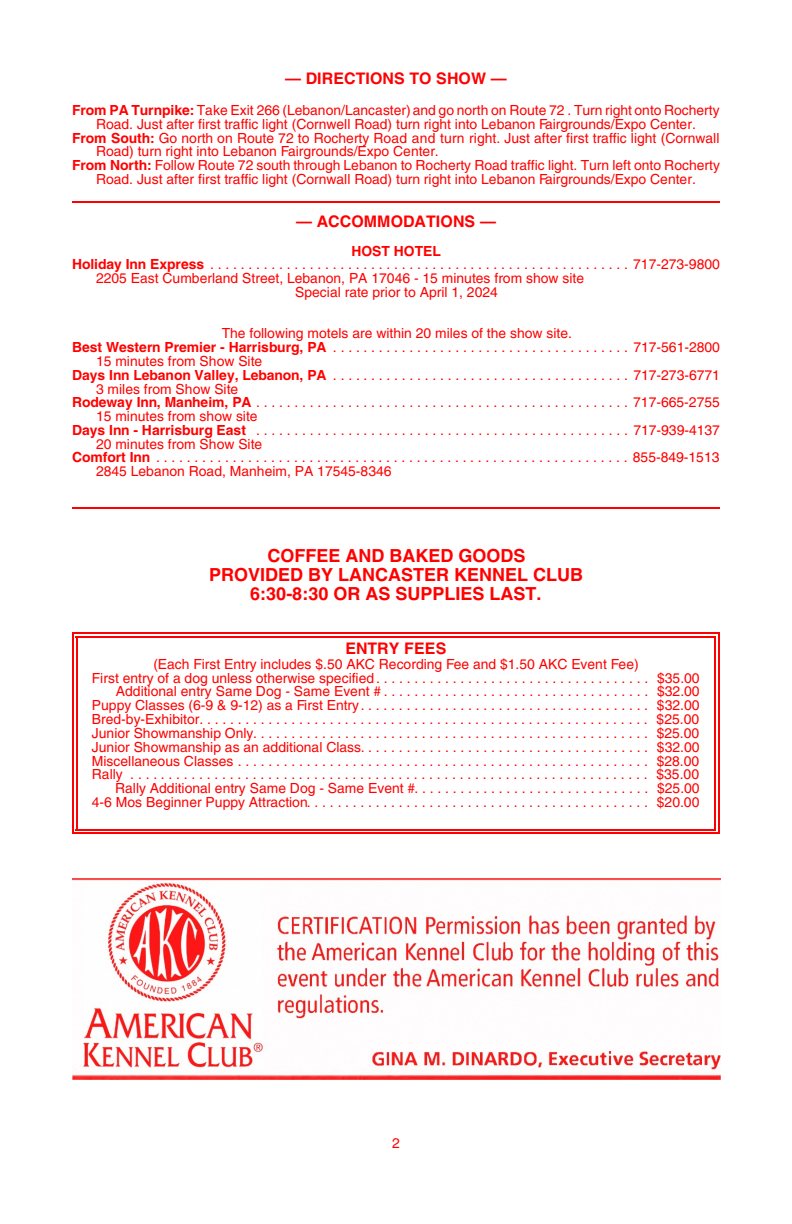
<style>
.page{position:relative;width:792px;height:1224px;background:#fff}
.page>*{position:absolute;margin:0;border:0;box-sizing:border-box;transform-origin:0 0}
.t1{font:700 18px/18.6px "Helvetica";color:#f00;text-align:center}
.t2{font:700 16px "Helvetica";color:#f00}
.t3{font:14px "Helvetica";color:#f00}
.t4{font:700 14px "Helvetica";color:#f00}
.s1{font-weight:700}
</style>
<div class="page">
<hr style="left:76px;top:636px;width:2px;height:194px;background:#f00">
<hr style="left:714px;top:636px;width:2px;height:194px;background:#f00">
<hr style="left:76px;top:636px;width:640px;height:2px;background:#f00">
<hr style="left:76px;top:829px;width:640px;height:1px;background:#f00">
<hr style="left:72px;top:632px;width:2px;height:202px;background:#f00">
<hr style="left:718px;top:632px;width:2px;height:202px;background:#f00">
<hr style="left:72px;top:632px;width:648px;height:2px;background:#f00">
<hr style="left:72px;top:833px;width:648px;height:1px;background:#f00">
<img style="left:72px;top:878px;width:648px;height:201px">
<hr style="left:72px;top:201px;width:648px;height:2px;background:#f00">
<hr style="left:72px;top:507px;width:648px;height:2px;background:#f00">
<p class="t2" style="left:285px;top:72px;width:223px">— DIRECTIONS TO SHOW —</p>
<p class="t3" style="left:72px;top:105px;width:649px"><span class="s1">From PA Turnpike:</span> Take Exit 266 (Lebanon/Lancaster) and go north on Route 72 . Turn right onto Rocherty</p>
<p class="t3" style="left:96px;top:118px;width:601px">Road. Just after first traffic light (Cornwell Road) turn right into Lebanon Fairgrounds/Expo Center.</p>
<p class="t3" style="left:72px;top:132px;width:649px"><span class="s1">From South:</span> Go north on Route 72 to Rocherty Road and turn right. Just after first traffic light (Cornwall</p>
<p class="t3" style="left:96px;top:146px;width:344px">Road) turn right into Lebanon Fairgrounds/Expo Center.</p>
<p class="t3" style="left:72px;top:160px;width:650px"><span class="s1">From North:</span> Follow Route 72 south through Lebanon to Rocherty Road traffic light. Turn left onto Rocherty</p>
<p class="t3" style="left:96px;top:174px;width:601px">Road. Just after first traffic light (Cornwall Road) turn right into Lebanon Fairgrounds/Expo Center.</p>
<p class="t2" style="left:296px;top:215px;width:201px">— ACCOMMODATIONS —</p>
<p class="t4" style="left:351px;top:245px;width:91px">HOST HOTEL</p>
<p class="t3" style="left:72px;top:259px;width:649px"><span class="s1">Holiday Inn Express</span> .......................................................717-273-9800</p>
<p class="t3" style="left:96px;top:273px;width:490px">2205 East Cumberland Street, Lebanon, PA 17046 - 15 minutes from show site</p>
<p class="t3" style="left:295px;top:287px;width:204px">Special rate prior to April 1, 2024</p>
<p class="t3" style="left:222px;top:328px;width:352px">The following motels are within 20 miles of the show site.</p>
<p class="t3" style="left:72px;top:342px;width:650px"><span class="s1">Best Western Premier - Harrisburg, PA</span> ....................................... 717-561-2800</p>
<p class="t3" style="left:96px;top:356px;width:168px">15 minutes from Show Site</p>
<p class="t3" style="left:72px;top:369px;width:650px"><span class="s1">Days Inn LebanonValley, Lebanon, PA</span> ....................................... 717-273-6771</p>
<p class="t3" style="left:96px;top:383px;width:144px">3 miles from Show Site</p>
<p class="t3" style="left:72px;top:397px;width:649px"><span class="s1">Rodeway Inn, Manheim, PA</span> .................................................717-665-2755</p>
<p class="t3" style="left:96px;top:411px;width:163px">15 minutes from show site</p>
<p class="t3" style="left:72px;top:425px;width:650px"><span class="s1">Days Inn - Harrisburg East</span> .................................................717-939-4137</p>
<p class="t3" style="left:96px;top:439px;width:168px">20 minutes from Show Site</p>
<p class="t3" style="left:72px;top:452px;width:649px"><span class="s1">Comfort Inn</span> ..............................................................855-849-1513</p>
<p class="t3" style="left:96px;top:466px;width:297px">2845 Lebanon Road, Manheim, PA 17545-8346</p>
<p class="t1" style="left:209px;top:548px;width:376px">COFFEE AND BAKED GOODS<br>PROVIDED BY LANCASTER KENNEL CLUB<br>6:30-8:30 OR AS SUPPLIES LAST.</p>
<p class="t2" style="left:345px;top:643px;width:103px">ENTRY FEES</p>
<p class="t3" style="left:153px;top:659px;width:487px">(Each First Entry includes $.50 AKC Recording Fee and $1.50 AKC Event Fee)</p>
<p class="t3" style="left:92px;top:673px;width:609px">First entry of a dog unless otherwise specified. . . . . . . . . . . . . . . . . . . . . . . . . . . . . . . . . . . . $35.00</p>
<p class="t3" style="left:116px;top:686px;width:585px">Additional entry Same Dog - Same Event #................................... $32.00</p>
<p class="t3" style="left:92px;top:700px;width:609px">Puppy Classes (6-9 &amp; 9-12) as a First Entry...................................... $32.00</p>
<p class="t3" style="left:92px;top:714px;width:609px">Bred-by-Exhibitor........................................................... $25.00</p>
<p class="t3" style="left:92px;top:728px;width:609px">Junior Showmanship Only.................................................... $25.00</p>
<p class="t3" style="left:92px;top:741px;width:609px">Junior Showmanship as an additional Class...................................... $32.00</p>
<p class="t3" style="left:92px;top:755px;width:609px">Miscellaneous Classes...................................................... $28.00</p>
<p class="t3" style="left:92px;top:769px;width:609px">Rally .................................................................... $35.00</p>
<p class="t3" style="left:115px;top:783px;width:586px">Rally Additional entry Same Dog - Same Event #. . . . . . . . . . . . . . . . . . . . . . . . . . . . . . . $25.00</p>
<p class="t3" style="left:92px;top:797px;width:609px">4-6 Mos Beginner Puppy Attraction............................................. $20.00</p>
<p class="t3" style="left:392px;top:1138px;width:9px">2</p>
</div>
